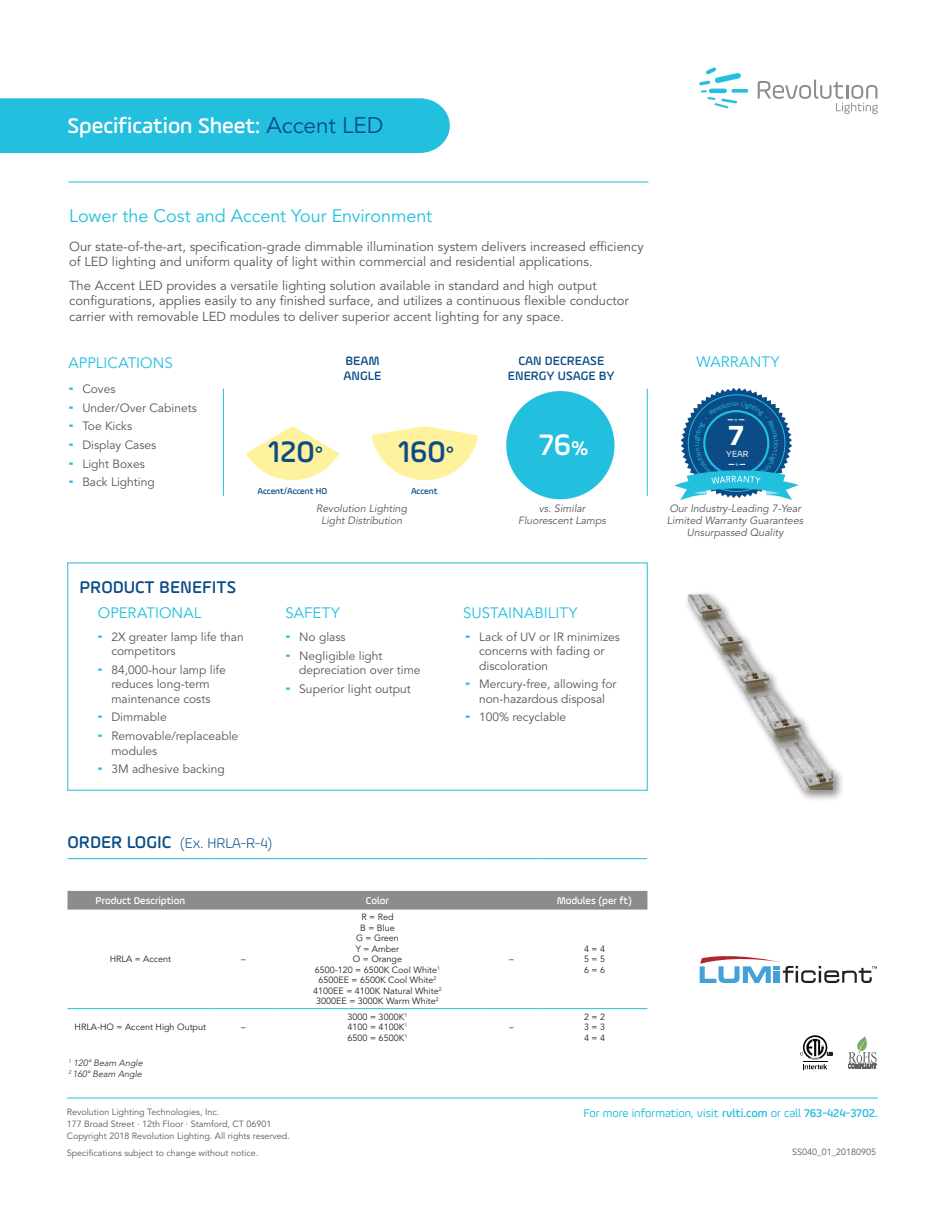
<style>
.page{position:relative;width:945px;height:1215px;background:#fff}
.page>*{position:absolute;margin:0;border:0;box-sizing:border-box;transform-origin:0 0}
.Icon_Values{font:500 31.5px "Ample";color:#0b4b87}
.Icon_Values-2{font:500 31.5px "Ample";color:#fff}
.t1{font:900 27px "Avenir LT Std";color:#fff}
.t2{font:500 22.5px "Ample";color:#fff}
.INTRO_Header{font:18px "Avenir LT Std";letter-spacing:-.005em;color:#22bfde}
.Table_Title{font:500 18px "Ample";color:#0b4b87}
.t3{font:15px "Avenir LT Std";letter-spacing:.005em;color:#22bfde}
.Table_Title-2{font:300 15px "Ample";color:#0b4b87}
.INTRO{font:13.05px/15.6px "Avenir LT Std";color:#555659}
.Icon_Header{font:500 12.9px/15.5px "Ample";color:#0b4b87}
.t4{font:12px/14.4px "Avenir LT Std";color:#555659}
.t5{font:12px "Ample";color:#22bfde}
.t6{font:italic 10.5px/12px "Avenir LT Std";color:#555659;text-align:center}
.Table_Head{font:500 10.5px "Ample";color:#fff}
.t7{font:9.45px "Ample";color:#fff}
.Table_Text{font:9px/10.5px "Avenir LT Std";color:#231f20;text-align:justify}
.t8{font:9px/12px "Avenir LT Std";color:#57585a}
.Footnotes{font:italic 300 9px/10.8px "Avenir LT Std";color:#231f20}
.Photo_Thumb_Title{font:500 9px "Ample";color:#0b4b87}
.t9{font:6.9px "Ample";color:#22bfde}
.s1{font-family:"Avenir LT Std";font-weight:400;color:#0b4b87}
.s2{font-size:21px}
.s3{font-weight:500;font-size:18px}
.s4{font-weight:500}
</style>
<div class="page">
<div style="left:0;top:98px;width:450px;height:55px;background:#22bfde"></div>
<svg style="left:699px;top:68px;width:49px;height:40px"></svg>
<svg style="left:758px;top:80px;width:120px;height:34px"></svg>
<hr style="left:67px;top:1098px;width:811px;height:1px;background:#22bfde">
<hr style="left:223px;top:389px;width:1px;height:107px;background:#22bfde">
<hr style="left:647px;top:389px;width:1px;height:107px;background:#22bfde">
<hr style="left:69px;top:182px;width:580px;height:1px;background:#22bfde">
<div style="left:684px;top:591px;width:161px;height:211px;background:#231f20;opacity:.33"></div>
<img style="left:685px;top:592px;width:151px;height:200px">
<div style="left:506px;top:391px;width:109px;height:108px;background:#22bfde;border-radius:50%"></div>
<div style="left:68px;top:562px;width:579px;height:229px;border:1px solid #22bfde"></div>
<svg style="left:246px;top:426px;width:93px;height:54px"></svg>
<svg style="left:372px;top:426px;width:106px;height:54px"></svg>
<svg style="left:848px;top:1036px;width:29px;height:32px"></svg>
<svg style="left:800px;top:1035px;width:33px;height:34px"></svg>
<svg style="left:700px;top:956px;width:177px;height:27px"></svg>
<div style="left:68px;top:891px;width:579px;height:19px;background:#8c8b8e"></div>
<hr style="left:68px;top:1008px;width:145px;height:1px;background:#22bfde">
<hr style="left:213px;top:1008px;width:61px;height:1px;background:#22bfde">
<hr style="left:274px;top:1008px;width:207px;height:1px;background:#22bfde">
<hr style="left:481px;top:1008px;width:61px;height:1px;background:#22bfde">
<hr style="left:542px;top:1008px;width:105px;height:1px;background:#22bfde">
<hr style="left:68px;top:858px;width:145px;height:1px;background:#22bfde">
<hr style="left:213px;top:858px;width:61px;height:1px;background:#22bfde">
<hr style="left:274px;top:858px;width:207px;height:1px;background:#22bfde">
<hr style="left:481px;top:858px;width:61px;height:1px;background:#22bfde">
<hr style="left:542px;top:858px;width:105px;height:1px;background:#22bfde">
<svg style="left:674px;top:388px;width:124px;height:112px"></svg>
<h3 class="t2" style="left:68px;top:112px;width:318px">Specification Sheet: <span class="s1">Accent LED</span></h3>
<p class="INTRO_Header" style="left:69px;top:205px;width:365px">Lower the Cost and Accent Your Environment</p>
<p class="INTRO" style="left:69px;top:239px;width:576px">Our state-of-the-art, specification-grade dimmable illumination system delivers increased efficiency of LED lighting and uniform quality of light within commercial and residential applications.</p>
<p class="INTRO" style="left:69px;top:278px;width:561px">The Accent LED provides a versatile lighting solution available in standard and high output configurations, applies easily to any finished surface, and utilizes a continuous flexible conductor carrier with removable LED modules to deliver superior accent lighting for any space.</p>
<p class="Icon_Header" style="left:343px;top:353px;width:40px">BEAM<br>ANGLE</p>
<p class="Icon_Header" style="left:508px;top:353px;width:108px;text-align:center">CAN DECREASE<br>ENERGY USAGE BY</p>
<h3 class="t3" style="left:69px;top:354px;width:106px">APPLICATIONS</h3>
<h3 class="t3" style="left:697px;top:353px;width:84px">WARRANTY</h3>
<p class="t4" style="left:82px;top:382px;width:35px">Coves</p>
<p class="t4" style="left:82px;top:401px;width:116px">Under/Over Cabinets</p>
<p class="t4" style="left:82px;top:419px;width:51px">Toe Kicks</p>
<p class="t4" style="left:82px;top:438px;width:76px">Display Cases</p>
<p class="t4" style="left:82px;top:457px;width:64px">Light Boxes</p>
<p class="t4" style="left:82px;top:475px;width:74px">Back Lighting</p>
<h2 class="t1" style="left:728px;top:419px;width:17px">7</h2>
<p class="Icon_Values-2" style="left:539px;top:425px;width:51px">76<span class="s2">%</span></p>
<p class="Icon_Values" style="left:269px;top:432px;width:56px">120<span class="s2">°</span></p>
<p class="Photo_Thumb_Title" style="left:258px;top:485px;width:71px">Accent/Accent HO</p>
<p class="Icon_Values" style="left:399px;top:432px;width:57px">160<span class="s2">°</span></p>
<p class="Photo_Thumb_Title" style="left:411px;top:485px;width:28px">Accent</p>
<p class="t9" style="left:780px;top:443px;width:3px;rotate:90deg">i</p>
<p class="t7" style="left:726px;top:449px;width:24px">YEAR</p>
<p class="t6" style="left:316px;top:502px;width:92px">Revolution Lighting<br>Light Distribution</p>
<p class="t6" style="left:518px;top:502px;width:89px">vs. Similar<br>Fluorescent Lamps</p>
<p class="t6" style="left:667px;top:502px;width:138px">Our Industry-Leading 7-Year<br>Limited Warranty Guarantees<br>Unsurpassed Quality</p>
<p class="Table_Title" style="left:80px;top:576px;width:158px">PRODUCT BENEFITS</p>
<p class="t4" style="left:111px;top:630px;width:134px">2X greater lamp life than competitors</p>
<p class="t4" style="left:111px;top:663px;width:116px">84,000-hour lamp life reduces long-term maintenance costs</p>
<p class="t4" style="left:111px;top:710px;width:57px">Dimmable</p>
<p class="t4" style="left:111px;top:729px;width:128px">Removable/replaceable modules</p>
<p class="t4" style="left:111px;top:762px;width:115px">3M adhesive backing</p>
<h3 class="t3" style="left:98px;top:604px;width:105px">OPERATIONAL</h3>
<h3 class="t3" style="left:285px;top:604px;width:56px">SAFETY</h3>
<h3 class="t3" style="left:463px;top:604px;width:116px">SUSTAINABILITY</h3>
<p class="t4" style="left:479px;top:630px;width:142px">Lack of UV or IR minimizes concerns with fading or discoloration</p>
<p class="t4" style="left:479px;top:677px;width:139px">Mercury-free, allowing for non-hazardous disposal</p>
<p class="t4" style="left:479px;top:710px;width:89px">100% recyclable</p>
<p class="t4" style="left:299px;top:630px;width:48px">No glass</p>
<p class="t4" style="left:299px;top:649px;width:123px">Negligible light depreciation over time</p>
<p class="t4" style="left:299px;top:682px;width:113px">Superior light output</p>
<p class="Table_Title-2" style="left:68px;top:834px;width:206px"><span class="s3">ORDER LOGIC</span> (Ex. HRLA-R-4)</p>
<p class="Table_Head" style="left:96px;top:894px;width:91px">Product Description</p>
<p class="Table_Head" style="left:366px;top:894px;width:25px">Color</p>
<p class="Table_Head" style="left:557px;top:894px;width:76px">Modules (per ft)</p>
<p class="Table_Text" style="left:110px;top:954px;width:63px">HRLA = Accent</p>
<p class="Table_Text" style="left:241px;top:954px;width:6px">–</p>
<p class="Table_Text" style="left:75px;top:1022px;width:133px">HRLA-HO = Accent High Output</p>
<p class="Table_Text" style="left:241px;top:1022px;width:6px">–</p>
<p class="Footnotes" style="left:69px;top:1058px;width:76px"><sup>1</sup> 120° Beam Angle<br><sup>2</sup> 160° Beam Angle</p>
<p class="Table_Text" style="left:361px;top:912px;width:34px">R = Red</p>
<p class="Table_Text" style="left:360px;top:923px;width:36px">B = Blue</p>
<p class="Table_Text" style="left:356px;top:933px;width:44px">G = Green</p>
<p class="Table_Text" style="left:356px;top:944px;width:45px">Y = Amber</p>
<p class="Table_Text" style="left:353px;top:954px;width:51px">O = Orange</p>
<p class="Table_Text" style="left:315px;top:965px;width:127px">6500-120 = 6500K Cool White<sup>1</sup></p>
<p class="Table_Text" style="left:318px;top:975px;width:120px">6500EE = 6500K Cool White<sup>2</sup></p>
<p class="Table_Text" style="left:313px;top:986px;width:130px">4100EE = 4100K Natural White<sup>2</sup></p>
<p class="Table_Text" style="left:316px;top:996px;width:124px">3000EE = 3000K Warm White<sup>2</sup></p>
<p class="Table_Text" style="left:348px;top:1012px;width:61px">3000 = 3000K<sup>1<br></sup>4100 = 4100K<sup>1<br></sup>6500 = 6500K<sup>1</sup></p>
<p class="Table_Text" style="left:509px;top:954px;width:6px">–</p>
<p class="Table_Text" style="left:509px;top:1022px;width:6px">–</p>
<p class="Table_Text" style="left:584px;top:944px;width:23px">4 = 4<br>5 = 5<br>6 = 6</p>
<p class="Table_Text" style="left:584px;top:1012px;width:23px">2 = 2<br>3 = 3<br>4 = 4</p>
<p class="t8" style="left:67px;top:1106px;width:154px">Revolution Lighting Technologies, Inc.</p>
<p class="t5" style="left:584px;top:1106px;width:296px">For more information, visit <span class="s4">rvlti.com</span> or call <span class="s4">763-424-3702.</span></p>
<p class="t8" style="left:67px;top:1118px;width:225px">177 Broad Street · 12th Floor · Stamford, CT 06901<br>Copyright 2018 Revolution Lighting. All rights reserved.</p>
<p class="t8" style="left:67px;top:1147px;width:193px">Specifications subject to change without notice.</p>
<p class="t8" style="left:792px;top:1146px;width:86px">SS040_01_20180905</p>
</div>
